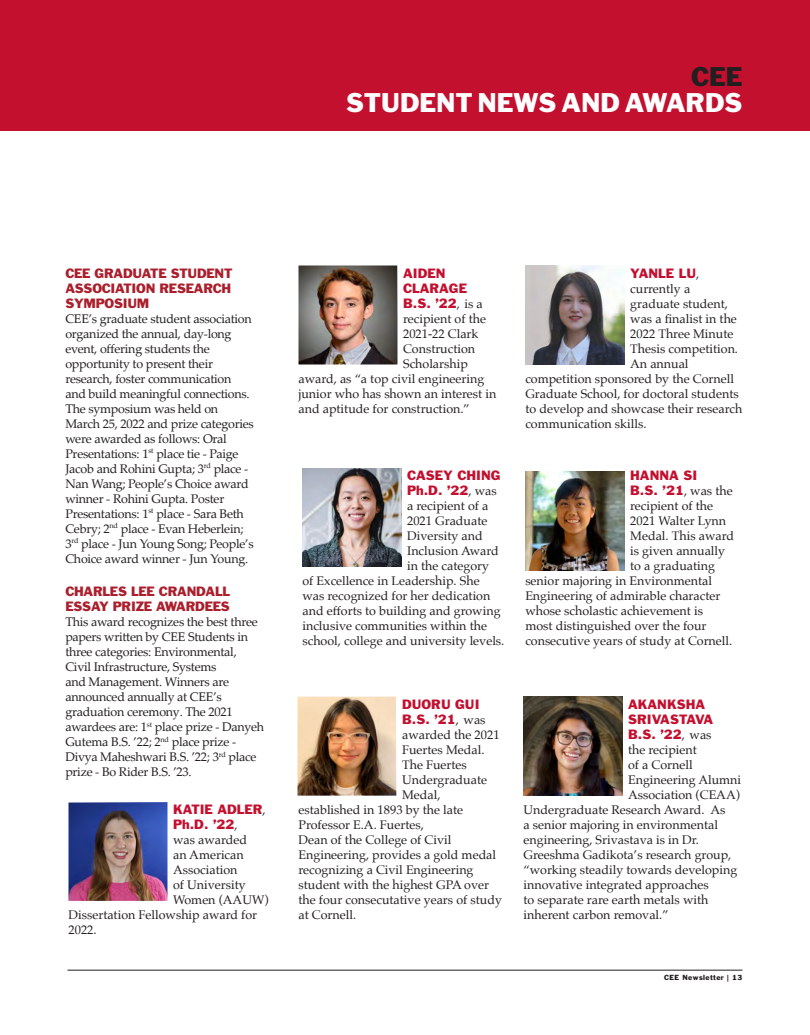
<style>
.page{position:relative;width:810px;height:1035px;background:#fff}
.page>*{position:absolute;margin:0;border:0;box-sizing:border-box;transform-origin:0 0}
.t1{font:25px/25.6px "Franklin Gothic Std";color:#fff;text-align:right}
.t2{font:12.5px "Palatino";color:#231f20}
.t3{font:12.5px/15px "Palatino Linotype";letter-spacing:-.02em;color:#231f20}
.t4{font:12.5px "Franklin Gothic Std";color:#c3102f}
.t5{font:12.5px/15px "Franklin Gothic Std";letter-spacing:-.02em;color:#ab1e2c;text-align:justify}
.t6{font:6.88px "Franklin Gothic Std";letter-spacing:.06em;color:#231f20}
.s1{color:#231f20}
.s2{font-family:"Palatino";color:#231f20}
</style>
<div class="page">
<hr style="left:68px;top:970px;width:674px;height:1px;background:#231f20">
<div style="left:0;top:0;width:810px;height:131px;background:#c3102f"></div>
<img style="left:68px;top:802px;width:100px;height:99px">
<img style="left:299px;top:266px;width:99px;height:98px">
<img style="left:302px;top:468px;width:100px;height:99px">
<img style="left:298px;top:697px;width:98px;height:99px">
<img style="left:526px;top:265px;width:99px;height:99px">
<img style="left:526px;top:472px;width:99px;height:99px">
<img style="left:523px;top:697px;width:99px;height:99px">
<h2 class="t1" style="left:346px;top:64px;width:398px"><span class="s1">CEE<br></span>STUDENT NEWS AND AWARDS</h2>
<h3 class="t5" style="left:65px;top:265px;width:169px">CEE GRADUATE STUDENT ASSOCIATION RESEARCH SYMPOSIUM</h3>
<p class="t3" style="left:65px;top:310px;width:190px">CEE’s graduate student association organized the annual, day-long event, offering students the opportunity to present their research, foster communication and build meaningful connections.<br>The symposium was held on<br>March 25, 2022 and prize categories were awarded as follows: Oral<br>Presentations: 1<sup>st</sup> place tie - Paige<br>Jacob and Rohini Gupta; 3<sup>rd</sup> place -<br>Nan Wang; People’s Choice award winner - Rohini Gupta. Poster<br>Presentations: 1<sup>st</sup> place - Sara Beth<br>Cebry; 2<sup>nd</sup> place - Evan Heberlein;<br>3<sup>rd</sup> place - Jun Young Song; People’s<br>Choice award winner - Jun Young.</p>
<h3 class="t5" style="left:65px;top:584px;width:166px">CHARLES LEE CRANDALL<br>ESSAY PRIZE AWARDEES</h3>
<p class="t3" style="left:65px;top:614px;width:200px">This award recognizes the best three papers written by CEE Students in three categories: Environmental,<br>Civil Infrastructure, Systems<br>and Management. Winners are announced annually at CEE’s graduation ceremony. The 2021 awardees are: 1<sup>st</sup> place prize - Danyeh<br>Gutema B.S. ’22; 2<sup>nd</sup> place prize -<br>Divya Maheshwari B.S. ’22; 3<sup>rd</sup> place prize - Bo Rider B.S. ’23.</p>
<p class="t4" style="left:173px;top:801px;width:94px">KATIE ADLER<span class="s2">,</span></p>
<p class="t4" style="left:173px;top:816px;width:66px">Ph.D. ’22<span class="s2">,</span></p>
<p class="t2" style="left:173px;top:829px;width:76px">was awarded</p>
<p class="t2" style="left:173px;top:844px;width:72px">an American</p>
<p class="t2" style="left:173px;top:859px;width:66px">Association</p>
<p class="t2" style="left:173px;top:874px;width:74px">of University</p>
<p class="t2" style="left:173px;top:889px;width:97px">Women (AAUW)</p>
<p class="t2" style="left:69px;top:904px;width:190px">Dissertation Fellowship award for</p>
<p class="t2" style="left:69px;top:919px;width:30px">2022.</p>
<p class="t4" style="left:403px;top:265px;width:44px">AIDEN</p>
<p class="t4" style="left:403px;top:280px;width:65px">CLARAGE</p>
<p class="t4" style="left:403px;top:295px;width:81px">B.S. ’22<span class="s2">, is a</span></p>
<p class="t2" style="left:403px;top:308px;width:84px">recipient of the</p>
<p class="t2" style="left:403px;top:323px;width:77px">2021-22 Clark</p>
<p class="t2" style="left:403px;top:338px;width:74px">Construction</p>
<p class="t2" style="left:403px;top:353px;width:66px">Scholarship</p>
<p class="t2" style="left:299px;top:368px;width:187px">award, as “a top civil engineering</p>
<p class="t2" style="left:299px;top:383px;width:199px">junior who has shown an interest in</p>
<p class="t2" style="left:299px;top:398px;width:173px">and aptitude for construction.”</p>
<p class="t4" style="left:407px;top:467px;width:95px">CASEY CHING</p>
<p class="t4" style="left:407px;top:482px;width:91px">Ph.D. ’22<span class="s2">, was</span></p>
<p class="t2" style="left:407px;top:495px;width:83px">a recipient of a</p>
<p class="t2" style="left:407px;top:510px;width:82px">2021 Graduate</p>
<p class="t2" style="left:407px;top:525px;width:77px">Diversity and</p>
<p class="t2" style="left:407px;top:540px;width:93px">Inclusion Award</p>
<p class="t2" style="left:407px;top:555px;width:84px">in the category</p>
<p class="t2" style="left:303px;top:570px;width:179px">of Excellence in Leadership. She</p>
<p class="t2" style="left:303px;top:585px;width:189px">was recognized for her dedication</p>
<p class="t2" style="left:303px;top:600px;width:200px">and efforts to building and growing</p>
<p class="t2" style="left:303px;top:615px;width:186px">inclusive communities within the</p>
<p class="t2" style="left:303px;top:630px;width:203px">school, college and university levels.</p>
<p class="t4" style="left:630px;top:265px;width:71px">YANLE LU<span class="s2">,</span></p>
<p class="t2" style="left:630px;top:278px;width:62px">currently a</p>
<p class="t2" style="left:630px;top:293px;width:99px">graduate student,</p>
<p class="t2" style="left:630px;top:308px;width:108px">was a finalist in the</p>
<p class="t2" style="left:630px;top:323px;width:105px">2022 Three Minute</p>
<p class="t2" style="left:630px;top:338px;width:109px">Thesis competition.</p>
<p class="t2" style="left:630px;top:353px;width:60px">An annual</p>
<p class="t2" style="left:525px;top:368px;width:210px">competition sponsored by the Cornell</p>
<p class="t2" style="left:525px;top:383px;width:215px">Graduate School, for doctoral students</p>
<p class="t2" style="left:525px;top:398px;width:218px">to develop and showcase their research</p>
<p class="t2" style="left:525px;top:413px;width:123px">communication skills.</p>
<p class="t4" style="left:630px;top:467px;width:69px">HANNA SI</p>
<p class="t4" style="left:630px;top:482px;width:104px">B.S. ’21<span class="s2">, was the</span></p>
<p class="t2" style="left:630px;top:495px;width:84px">recipient of the</p>
<p class="t2" style="left:630px;top:510px;width:97px">2021 Walter Lynn</p>
<p class="t2" style="left:630px;top:525px;width:105px">Medal. This award</p>
<p class="t2" style="left:630px;top:540px;width:96px">is given annually</p>
<p class="t2" style="left:630px;top:555px;width:86px">to a graduating</p>
<p class="t2" style="left:525px;top:570px;width:188px">senior majoring in Environmental</p>
<p class="t2" style="left:525px;top:585px;width:197px">Engineering of admirable character</p>
<p class="t2" style="left:525px;top:600px;width:179px">whose scholastic achievement is</p>
<p class="t2" style="left:525px;top:615px;width:183px">most distinguished over the four</p>
<p class="t2" style="left:525px;top:630px;width:208px">consecutive years of study at Cornell.</p>
<p class="t4" style="left:402px;top:696px;width:79px">DUORU GUI</p>
<p class="t4" style="left:402px;top:711px;width:85px">B.S. ’21<span class="s2">, was</span></p>
<p class="t2" style="left:402px;top:724px;width:99px">awarded the 2021</p>
<p class="t2" style="left:402px;top:739px;width:84px">Fuertes Medal.</p>
<p class="t2" style="left:402px;top:754px;width:66px">The Fuertes</p>
<p class="t2" style="left:402px;top:769px;width:86px">Undergraduate</p>
<p class="t2" style="left:402px;top:784px;width:40px">Medal,</p>
<p class="t2" style="left:299px;top:799px;width:166px">established in 1893 by the late</p>
<p class="t2" style="left:299px;top:814px;width:127px">Professor E.A. Fuertes,</p>
<p class="t2" style="left:299px;top:829px;width:154px">Dean of the College of Civil</p>
<p class="t2" style="left:299px;top:844px;width:199px">Engineering, provides a gold medal</p>
<p class="t2" style="left:299px;top:859px;width:177px">recognizing a Civil Engineering</p>
<p class="t2" style="left:299px;top:874px;width:192px">student with the highest GPA over</p>
<p class="t2" style="left:299px;top:889px;width:205px">the four consecutative years of study</p>
<p class="t2" style="left:299px;top:904px;width:59px">at Cornell.</p>
<p class="t4" style="left:628px;top:696px;width:79px">AKANKSHA</p>
<p class="t4" style="left:628px;top:711px;width:87px">SRIVASTAVA</p>
<p class="t4" style="left:628px;top:726px;width:85px">B.S. ’22<span class="s2">, was</span></p>
<p class="t2" style="left:628px;top:739px;width:70px">the recipient</p>
<p class="t2" style="left:628px;top:754px;width:66px">of a Cornell</p>
<p class="t2" style="left:628px;top:769px;width:115px">Engineering Alumni</p>
<p class="t2" style="left:628px;top:784px;width:113px">Association (CEAA)</p>
<p class="t2" style="left:524px;top:799px;width:203px">Undergraduate Research Award. As</p>
<p class="t2" style="left:524px;top:814px;width:196px">a senior majoring in environmental</p>
<p class="t2" style="left:524px;top:829px;width:177px">engineering, Srivastava is in Dr.</p>
<p class="t2" style="left:524px;top:844px;width:209px">Greeshma Gadikota’s research group,</p>
<p class="t2" style="left:524px;top:859px;width:215px">“working steadily towards developing</p>
<p class="t2" style="left:524px;top:874px;width:187px">innovative integrated approaches</p>
<p class="t2" style="left:524px;top:889px;width:186px">to separate rare earth metals with</p>
<p class="t2" style="left:524px;top:904px;width:147px">inherent carbon removal.”</p>
<p class="t6" style="left:664px;top:973px;width:80px">CEE Newsletter | 13</p>
</div>
